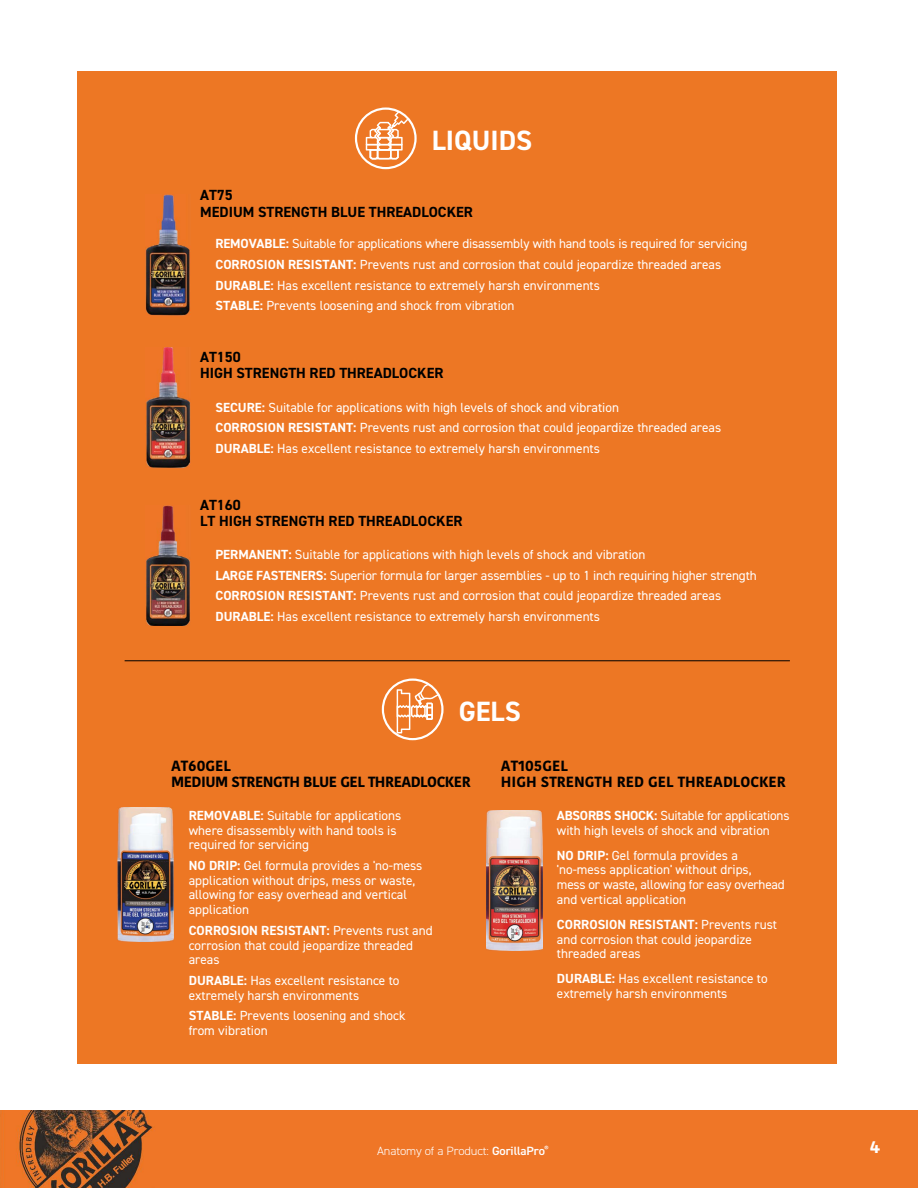
<style>
.page{position:relative;width:918px;height:1188px;background:#fff}
.page>*{position:absolute;margin:0;border:0;box-sizing:border-box;transform-origin:0 0}
.t1{font:700 28.05px "DIN2014";color:#fff}
.t2{font:700 18px "Depot New";color:#fff;scale:1.05 1}
.t3{font:700 14.7px/16.2px "DIN2014";color:#000}
.t4{font:700 14.7px/16.2px "Kohinoor Devanagari";letter-spacing:-.035em;color:#000}
.t5{font:700 14.7px/16.2px "Kohinoor Devanagari";color:#000}
.t6{font:13.2px/14.7px "DIN2014";color:#fff}
.t7{font:300 12px "DIN2014";letter-spacing:-.01em;color:#fff;scale:1.05 1}
.s1{font-weight:700}
.s2{font-weight:600}
</style>
<div class="page">
<img style="left:0;top:1110px;width:918px;height:78px">
<div style="left:77px;top:71px;width:760px;height:993px;background:#ed7724"></div>
<svg style="left:355px;top:107px;width:62px;height:62px"></svg>
<svg style="left:382px;top:679px;width:62px;height:61px"></svg>
<img style="left:146px;top:347px;width:44px;height:121px">
<img style="left:146px;top:505px;width:44px;height:121px">
<img style="left:146px;top:195px;width:44px;height:121px">
<img style="left:118px;top:807px;width:55px;height:135px">
<img style="left:486px;top:810px;width:57px;height:140px">
<hr style="left:125px;top:661px;width:665px;height:1px;background:#000">
<h1 class="t1" style="left:432px;top:122px;width:102px">LIQUIDS</h1>
<p class="t3" style="left:200px;top:187px;width:274px">AT75<br>MEDIUM STRENGTH BLUE THREADLOCKER</p>
<p class="t6" style="left:215px;top:235px;width:533px;line-height:20.5px"><span class="s1">REMOVABLE:</span> Suitable for applications where disassembly with hand tools is required for servicing <span class="s1">CORROSION RESISTANT:</span> Prevents rust and corrosion that could jeopardize threaded areas <span class="s1">DURABLE:</span> Has excellent resistance to extremely harsh environments<br><span class="s1">STABLE:</span> Prevents loosening and shock from vibration</p>
<p class="t3" style="left:200px;top:349px;width:245px">AT150<br>HIGH STRENGTH RED THREADLOCKER</p>
<p class="t6" style="left:215px;top:398px;width:507px;line-height:20.5px"><span class="s1">SECURE:</span> Suitable for applications with high levels of shock and vibration<br><span class="s1">CORROSION RESISTANT:</span> Prevents rust and corrosion that could jeopardize threaded areas<br><span class="s1">DURABLE:</span> Has excellent resistance to extremely harsh environments</p>
<p class="t3" style="left:200px;top:496px;width:264px">AT160<br>LT HIGH STRENGTH RED THREADLOCKER</p>
<p class="t6" style="left:215px;top:546px;width:543px;line-height:20.5px"><span class="s1">PERMANENT:</span> Suitable for applications with high levels of shock and vibration<br><span class="s1">LARGE FASTENERS:</span> Superior formula for larger assemblies - up to 1 inch requiring higher strength <span class="s1">CORROSION RESISTANT:</span> Prevents rust and corrosion that could jeopardize threaded areas <span class="s1">DURABLE:</span> Has excellent resistance to extremely harsh environments</p>
<h1 class="t1" style="left:459px;top:693px;width:64px">GELS</h1>
<p class="t4" style="left:171px;top:757px;width:301px">AT60GEL<br>MEDIUM STRENGTH BLUE GEL THREADLOCKER</p>
<p class="t6" style="left:189px;top:809px;width:214px"><span class="s1">REMOVABLE:</span> Suitable for applications where disassembly with hand tools is required for servicing</p>
<p class="t6" style="left:189px;top:859px;width:235px"><span class="s1">NO DRIP:</span> Gel formula provides a 'no-mess application without drips, mess or waste, allowing for easy overhead and vertical application</p>
<p class="t6" style="left:189px;top:924px;width:245px"><span class="s1">CORROSION RESISTANT:</span> Prevents rust and corrosion that could jeopardize threaded areas</p>
<p class="t6" style="left:189px;top:974px;width:212px"><span class="s1">DURABLE:</span> Has excellent resistance to extremely harsh environments</p>
<p class="t6" style="left:189px;top:1010px;width:218px"><span class="s1">STABLE:</span> Prevents loosening and shock from vibration</p>
<p class="t5" style="left:501px;top:757px;width:287px">AT105GEL<br>HIGH STRENGTH RED GEL THREADLOCKER</p>
<p class="t6" style="left:557px;top:809px;width:234px"><span class="s1">ABSORBS SHOCK:</span> Suitable for applications with high levels of shock and vibration</p>
<p class="t6" style="left:557px;top:849px;width:229px"><span class="s1">NO DRIP:</span> Gel formula provides a 'no-mess application' without drips,<br>mess or waste, allowing for easy overhead and vertical application</p>
<p class="t6" style="left:557px;top:918px;width:222px"><span class="s1">CORROSION RESISTANT:</span> Prevents rust and corrosion that could jeopardize threaded areas</p>
<p class="t6" style="left:557px;top:973px;width:212px"><span class="s1">DURABLE:</span> Has excellent resistance to extremely harsh environments</p>
<p class="t7" style="left:377px;top:1143px;width:165px">Anatomy of a Product: <span class="s2">GorillaPro</span><sup>®</sup></p>
<h2 class="t2" style="left:870px;top:1135px;width:12px">4</h2>
</div>
